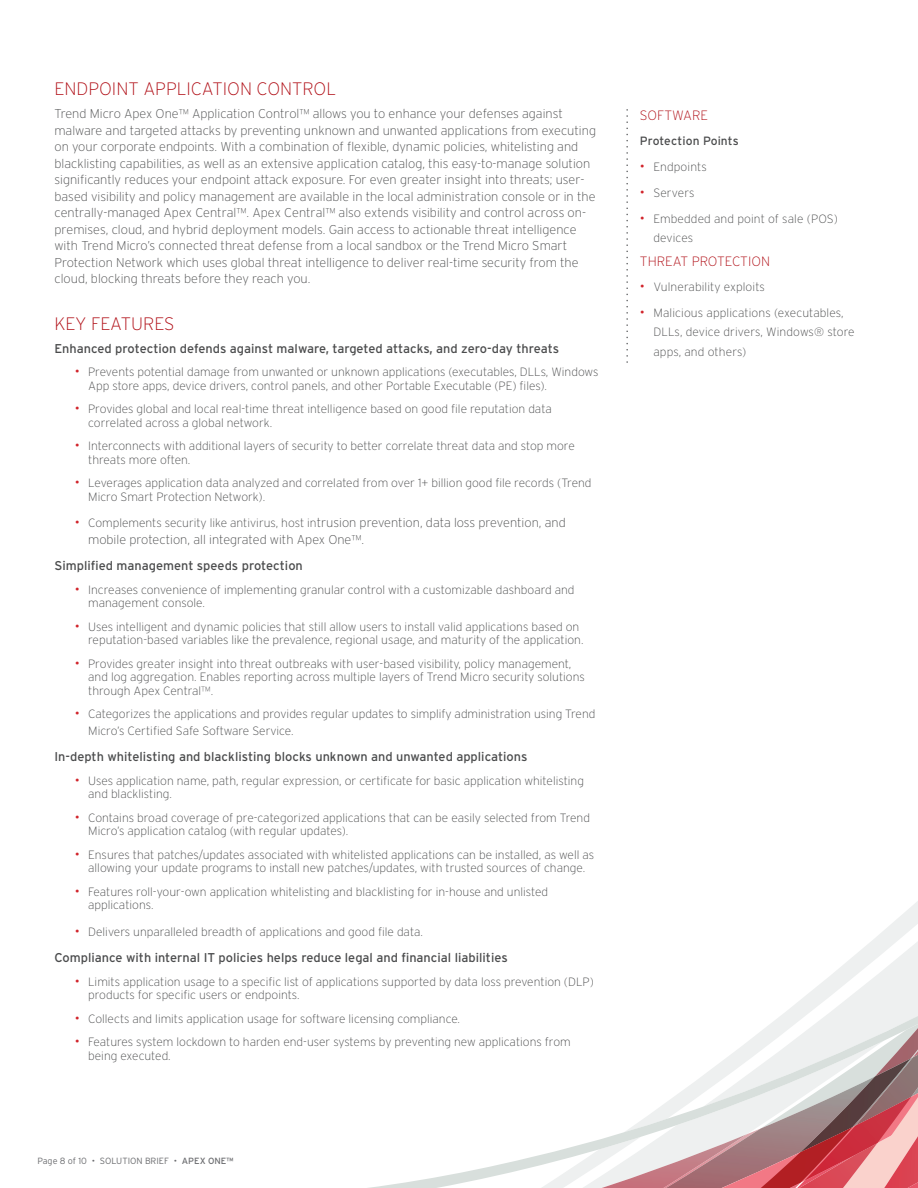
<style>
.page{position:relative;width:918px;height:1188px;background:#fff}
.page>*{position:absolute;margin:0;border:0;box-sizing:border-box;transform-origin:0 0}
.t1{font:200 18px "Interstate";color:#b00d15}
.t2{font:200 13.5px "Interstate";color:#b00d15}
.t3{font:200 12.75px/16.5px "Interstate";color:#4b4c4d}
.t4{font:12.75px "Interstate";color:#4b4c4d}
.t5{font:200 12px/13.5px "Interstate";color:#4b4c4d}
.t6{font:12px "Interstate";letter-spacing:.01em;color:#4b4c4d}
.t7{font:300 9px "Interstate";color:#6c6d70}
.s1{font-weight:300;font-size:13.5px;color:#d1232a}
.s2{font-size:12px}
.s3{font-weight:400}
</style>
<div class="page">
<svg style="left:368px;top:901px;width:550px;height:287px"></svg>
<svg style="left:626px;top:110px;width:2px;height:252px"></svg>
<h1 class="t1" style="left:54px;top:78px;width:283px">ENDPOINT APPLICATION CONTROL</h1>
<p class="t3" style="left:54px;top:106px;width:543px">Trend Micro Apex One™ Application Control™ allows you to enhance your defenses against malware and targeted attacks by preventing unknown and unwanted applications from executing on your corporate endpoints. With a combination of flexible, dynamic policies, whitelisting and blacklisting capabilities, as well as an extensive application catalog, this easy-to-manage solution significantly reduces your endpoint attack exposure. For even greater insight into threats; user&shy;based visibility and policy management are available in the local administration console or in the centrally-managed Apex Central™. Apex Central™ also extends visibility and control across on&shy;premises, cloud, and hybrid deployment models. Gain access to actionable threat intelligence with Trend Micro’s connected threat defense from a local sandbox or the Trend Micro Smart Protection Network which uses global threat intelligence to deliver real-time security from the cloud, blocking threats before they reach you.</p>
<h1 class="t1" style="left:54px;top:312px;width:122px">KEY FEATURES</h1>
<p class="t4" style="left:54px;top:341px;width:506px">Enhanced protection defends against malware, targeted attacks, and zero-day threats</p>
<p class="t5" style="left:88px;top:365px;width:512px;text-indent:-14px"><span class="s1">•</span> Prevents potential damage from unwanted or unknown applications (executables, DLLs, Windows<br>App store apps, device drivers, control panels, and other Portable Executable (PE) files).</p>
<p class="t5" style="left:88px;top:402px;width:465px;text-indent:-14px"><span class="s1">•</span> Provides global and local real-time threat intelligence based on good file reputation data correlated across a global network.</p>
<p class="t5" style="left:88px;top:439px;width:488px;text-indent:-14px"><span class="s1">•</span> Interconnects with additional layers of security to better correlate threat data and stop more threats more often.</p>
<p class="t5" style="left:88px;top:476px;width:505px;text-indent:-14px"><span class="s1">•</span> Leverages application data analyzed and correlated from over 1+ billion good file records (Trend<br>Micro Smart Protection Network).</p>
<p class="t3" style="left:88px;top:515px;width:479px;text-indent:-14px"><span class="s1">•</span> <span class="s2">Complements security like antivirus, host in</span>trusion prevention, data loss prevention, and mobile protection, all integrated with Apex One™.</p>
<p class="t4" style="left:54px;top:558px;width:250px">Simplified management speeds protection</p>
<p class="t5" style="left:88px;top:583px;width:488px;text-indent:-14px"><span class="s1">•</span> Increases convenience of implementing granular control with a customizable dashboard and management console.</p>
<p class="t5" style="left:88px;top:620px;width:497px;text-indent:-14px"><span class="s1">•</span> Uses intelligent and dynamic policies that still allow users to install valid applications based on reputation-based variables like the prevalence, regional usage, and maturity of the application.</p>
<p class="t5" style="left:88px;top:657px;width:498px;text-indent:-14px"><span class="s1">•</span> Provides greater insight into threat outbreaks with user-based visibility, policy management, and log aggregation. Enables reporting across multiple layers of Trend Micro security solutions through Apex Central™.</p>
<p class="t5" style="left:88px;top:706px;width:509px;line-height:16.5px;text-indent:-14px"><span class="s1">•</span> Categorizes the applications and provides regular updates to simplify administration using Trend<br>Micro’s Certified Safe Software Service.</p>
<p class="t4" style="left:54px;top:749px;width:475px">In-depth whitelisting and blacklisting blocks unknown and unwanted applications</p>
<p class="t5" style="left:88px;top:774px;width:497px;text-indent:-14px"><span class="s1">•</span> Uses application name, path, regular expression, or certificate for basic application whitelisting and blacklisting.</p>
<p class="t5" style="left:88px;top:811px;width:503px;text-indent:-14px"><span class="s1">•</span> Contains broad coverage of pre-categorized applications that can be easily selected from Trend<br>Micro’s application catalog (with regular updates).</p>
<p class="t5" style="left:75px;top:848px;width:521px;text-align:center"><span class="s1">•</span> Ensures that patches/updates associated with whitelisted applications can be installed, as well as allowing your update programs to install new patches/updates, with trusted sources of change.</p>
<p class="t5" style="left:88px;top:885px;width:462px;text-indent:-14px"><span class="s1">•</span> Features roll-your-own application whitelisting and blacklisting for in-house and unlisted applications.</p>
<p class="t5" style="left:75px;top:925px;width:350px"><span class="s1">•</span> Delivers unparalleled breadth of applications and good file data.</p>
<p class="t4" style="left:54px;top:950px;width:455px">Compliance with internal IT policies helps reduce legal and financial liabilities</p>
<p class="t5" style="left:88px;top:975px;width:507px;text-indent:-14px"><span class="s1">•</span> Limits application usage to a specific list of applications supported by data loss prevention (DLP) products for specific users or endpoints.</p>
<p class="t5" style="left:75px;top:1012px;width:387px"><span class="s1">•</span> Collects and limits application usage for software licensing compliance.</p>
<p class="t5" style="left:88px;top:1035px;width:484px;text-indent:-14px"><span class="s1">•</span> Features system lockdown to harden end-user systems by preventing new applications from being executed.</p>
<p class="t7" style="left:38px;top:1155px;width:197px">Page 8 of 10 • SOLUTION BRIEF • <span class="s3">APEX ONE™</span></p>
<p class="t2" style="left:640px;top:107px;width:70px">SOFTWARE</p>
<p class="t6" style="left:640px;top:133px;width:100px">Protection Points</p>
<p class="t5" style="left:640px;top:160px;width:68px"><span class="s1">•</span> Endpoints</p>
<p class="t5" style="left:640px;top:186px;width:56px"><span class="s1">•</span> Servers</p>
<p class="t5" style="left:653px;top:209px;width:186px;line-height:19.5px;text-indent:-14px"><span class="s1">•</span> Embedded and point of sale (POS) devices</p>
<p class="t2" style="left:640px;top:253px;width:132px">THREAT PROTECTION</p>
<p class="t5" style="left:640px;top:280px;width:127px"><span class="s1">•</span> Vulnerability exploits</p>
<p class="t5" style="left:653px;top:303px;width:203px;line-height:19.5px;text-indent:-14px"><span class="s1">•</span> Malicious applications (executables,<br>DLLs, device drivers, Windows® store apps, and others)</p>
</div>
